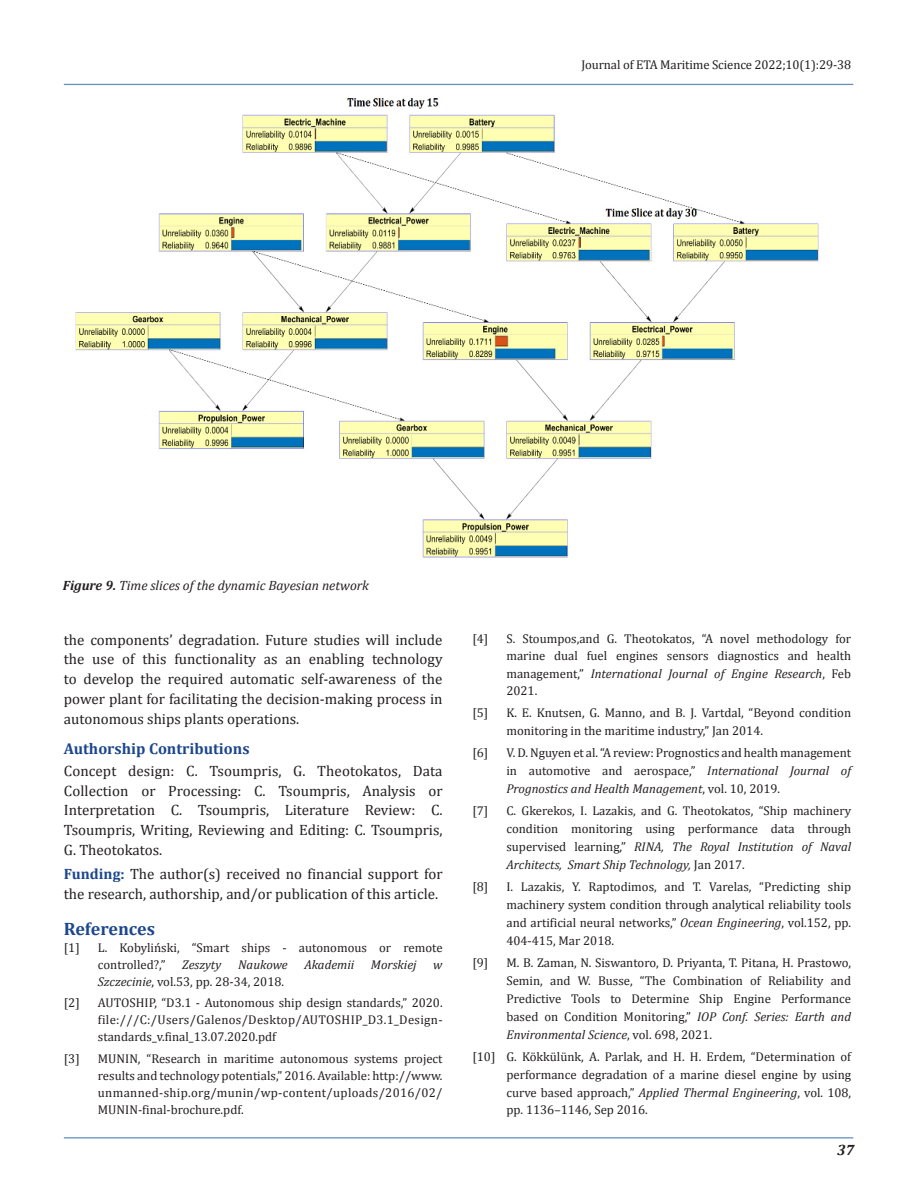
<style>
.page{position:relative;width:915px;height:1191px;background:#fff}
.page>*{position:absolute;margin:0;border:0;box-sizing:border-box;transform-origin:0 0}
.ARA_BASLIK{font:700 18px "Cambria";color:#1c468d}
.BOLD{font:700 15.75px "Cambria";color:#1c468d}
.YAZI{font:15px/19.8px "Cambria 2";color:#231f20;text-align:justify}
.ETİK{font:15px/19.8px "Cambria 2";color:#231f20}
.t1{font:italic 700 15px "Cambria";color:#231f20}
.RESİM-ALTI{font:italic 13.5px "Cambria";color:#231f20}
.t2{font:12.75px/17.9px "Cambria 2";color:#231f20;text-align:justify}
.t3{font:12.75px/17.9px "Cambria";color:#231f20;text-align:justify}
.t4{font:italic 12.75px "Cambria";color:#231f20}
.s1{font-weight:700}
.s2{font-family:"Cambria";font-weight:700;color:#1c468d}
.s3{font-family:"Cambria";font-style:italic}
.s4{font-family:"Cambria"}
.s5{font-family:"Cambria 2"}
.s6{font-style:italic}
</style>
<div class="page">
<hr style="left:64px;top:1137px;width:789px;height:1px;background:#6290c3">
<hr style="left:64px;top:84px;width:789px;height:1px;background:#6290c3">
<img style="left:75px;top:98px;width:744px;height:460px">
<p class="t2" style="left:581px;top:55px;width:271px">Journal of ETA Maritime Science 2022;10(1):29-38</p>
<p class="RESİM-ALTI" style="left:63px;top:576px;width:307px"><span class="s1">Figure 9.</span> Time slices of the dynamic Bayesian network</p>
<p class="YAZI" style="left:64px;top:629px;width:380px">the components’ degradation. Future studies will include the use of this functionality as an enabling technology to develop the required automatic self-awareness of the power plant for facilitating the decision-making process in autonomous ships plants operations.</p>
<p class="BOLD" style="left:64px;top:737px;width:187px">Authorship Contributions</p>
<p class="YAZI" style="left:64px;top:761px;width:380px">Concept design: C. Tsoumpris, G. Theotokatos, Data Collection or Processing: C. Tsoumpris, Analysis or Interpretation C. Tsoumpris, Literature Review: C.<br>Tsoumpris, Writing, Reviewing and Editing: C. Tsoumpris, G. Theotokatos.</p>
<p class="ETİK" style="left:64px;top:864px;width:380px"><span class="s2">Funding:</span> The author(s) received no financial support for the research, authorship, and/or publication of this article.</p>
<p class="ARA_BASLIK" style="left:64px;top:916px;width:93px">References</p>
<p class="t2" style="left:64px;top:938px;width:17px">[1]</p>
<p class="t3" style="left:98px;top:939px;width:346px;line-height:17.1px">L. Kobyliński, “Smart ships - autonomous or remote controlled?,”</p>
<p class="t4" style="left:182px;top:955px;width:41px">Zeszyty</p>
<p class="t4" style="left:238px;top:955px;width:51px">Naukowe</p>
<p class="t4" style="left:304px;top:955px;width:51px">Akademii</p>
<p class="t4" style="left:371px;top:955px;width:47px">Morskiej</p>
<p class="t4" style="left:433px;top:955px;width:11px">w</p>
<p class="t2" style="left:98px;top:972px;width:188px"><span class="s3">Szczecinie</span>, vol.53, pp. 28-34, 2018.</p>
<p class="t2" style="left:64px;top:994px;width:17px">[2]</p>
<p class="t2" style="left:98px;top:994px;width:346px;line-height:17.1px"><span class="s4">AUTOSHIP, “D3.1 - Autonomous ship design standards,” 2020. </span>file:///C:/Users/Galenos/Desktop/AUTOSHIP_D3.1_Design&shy;standards_v.final_13.07.2020.pdf</p>
<p class="t2" style="left:64px;top:1049px;width:17px">[3]</p>
<p class="t3" style="left:98px;top:1049px;width:346px;line-height:17.2px">MUNIN, “Research in maritime autonomous systems project results and technology potentials,” 2016. Available: <span class="s5">http://www. unmanned-ship.org/munin/wp-content/uploads/2016/02/ MUNIN-final-brochure.pdf.</span></p>
<p class="t2" style="left:472px;top:629px;width:17px">[4]</p>
<p class="t3" style="left:506px;top:630px;width:346px;line-height:17.4px">S. Stoumpos,and G. Theotokatos, “A novel methodology for <span class="s5">marine dual fuel engines sensors diagnostics and health </span>management,” <span class="s6">International Journal of Engine Research</span><span class="s5">, Feb 2021.</span></p>
<p class="t2" style="left:472px;top:704px;width:17px">[5]</p>
<p class="t3" style="left:506px;top:704px;width:346px">K. E. Knutsen, G. Manno, and B. J. Vartdal, “Beyond condition monitoring in the maritime industry,” Jan 2014.</p>
<p class="t2" style="left:472px;top:744px;width:17px">[6]</p>
<p class="t3" style="left:506px;top:744px;width:346px">V. D. Nguyen et al. “A review: Prognostics and health management in automotive and aerospace,” <span class="s6">International Journal of Prognostics and Health Management</span><span class="s5">, vol. 10, 2019.</span></p>
<p class="t2" style="left:472px;top:802px;width:17px">[7]</p>
<p class="t3" style="left:506px;top:802px;width:346px">C. Gkerekos, I. Lazakis, and G. Theotokatos, “Ship machinery <span class="s5">condition monitoring using performance data through </span>supervised learning,” <span class="s6">RINA, The Royal Institution of Naval Architects, Smart Ship Technology,</span> <span class="s5">Jan 2017.</span></p>
<p class="t2" style="left:472px;top:878px;width:17px">[8]</p>
<p class="t2" style="left:506px;top:878px;width:346px"><span class="s4">I. Lazakis, Y. Raptodimos, and T. Varelas, “Predicting ship </span>machinery system condition through analytical reliability tools <span class="s4">and artificial neural networks,”</span> <span class="s3">Ocean Engineering</span>, vol.152, pp.<br>404-415, Mar 2018.</p>
<p class="t2" style="left:472px;top:953px;width:17px">[9]</p>
<p class="t2" style="left:506px;top:953px;width:346px">M. B. Zaman, N. Siswantoro, D. Priyanta, T. Pitana, H. Prastowo, <span class="s4">Semin, and W. Busse, “The Combination of Reliability and </span>Predictive Tools to Determine Ship Engine Performance <span class="s4">based on Condition Monitoring,”</span> <span class="s3">IOP Conf. Series: Earth and Environmental Science</span>, vol. 698, 2021.</p>
<p class="t2" style="left:506px;top:1047px;width:346px;text-indent:-34px">[10] <span class="s4">G. Kökkülünk, A. Parlak, and H. H. Erdem, “Determination of </span>performance degradation of a marine diesel engine by using curve based ap<span class="s4">proach,”</span> <span class="s3">Applied Thermal Engineering</span>, vol. 108, pp. 1136–1146, Sep 2016.</p>
<p class="t1" style="left:836px;top:1138px;width:19px">37</p>
</div>
